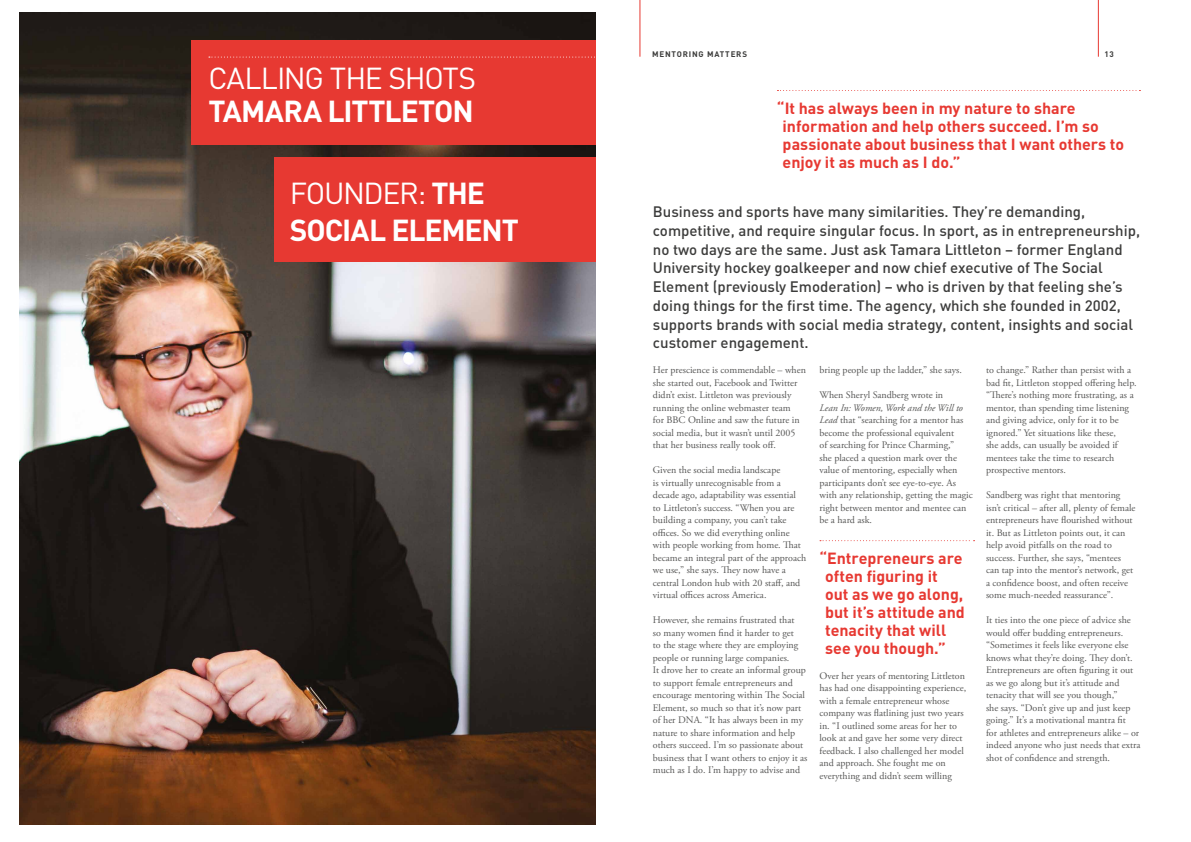
<style>
.page{position:relative;width:1191px;height:842px;background:#fff}
.page>*{position:absolute;margin:0;border:0;box-sizing:border-box;transform-origin:0 0}
.t1{font:700 30px/37.5px "DIN";letter-spacing:-.035em;color:#fff}
.t2{font:30px "DIN";letter-spacing:-.035em;color:#fff}
.t3{font:700 16px/18px "DIN";color:#e73932}
.t4{font:500 15px/18.8px "DIN";color:#3c3c3b}
.t5{font:10px/12.5px "Adobe Garamond Pro";color:#575756}
.t6{font:700 8px "DIN";letter-spacing:.1em;color:#3c3c3b}
.s1{font-weight:400}
.s2{font-style:italic}
</style>
<div class="page">
<img style="left:20px;top:13px;width:575px;height:812px">
<div style="left:191px;top:40px;width:404px;height:105px;background:#e73932"></div>
<svg style="left:209px;top:57px;width:387px;height:1px"></svg>
<div style="left:274px;top:158px;width:321px;height:104px;background:#e73932"></div>
<hr style="left:1097px;top:0;width:1px;height:57px;background:#e73932">
<hr style="left:639px;top:0;width:1px;height:57px;background:#e73932">
<svg style="left:820px;top:540px;width:154px;height:1px"></svg>
<svg style="left:777px;top:90px;width:363px;height:1px"></svg>
<h1 class="t2" style="left:208px;top:59px;width:269px">CALLING THE SHOTS</h1>
<h1 class="t1" style="left:208px;top:91px;width:267px">TAMARA LITTLETON</h1>
<h1 class="t1" style="left:290px;top:173px;width:231px"><span class="s1">FOUNDER:</span> THE<br>SOCIAL ELEMENT</h1>
<p class="t6" style="left:652px;top:49px;width:96px">MENTORING MATTERS</p>
<p class="t6" style="left:1104px;top:49px;width:11px">13</p>
<h2 class="t3" style="left:782px;top:98px;width:343px;text-indent:-6px">“It has always been in my nature to share information and help others succeed. I’m so passionate about business that I want others to enjoy it as much as I do.”</h2>
<p class="t4" style="left:653px;top:202px;width:489px">Business and sports have many similarities. They’re demanding, competitive, and require singular focus. In sport, as in entrepreneurship, no two days are the same. Just ask Tamara Littleton – former England University hockey goalkeeper and now chief executive of The Social Element (previously Emoderation) – who is driven by that feeling she’s doing things for the first time. The agency, which she founded in 2002, supports brands with social media strategy, content, insights and social customer engagement.</p>
<p class="t5" style="left:653px;top:364px;width:155px">Her prescience is commendable – when she started out, Facebook and Twitter didn’t exist. Littleton was previously running the online webmaster team<br>for BBC Online and saw the future in social media, but it wasn’t until 2005 that her business really took off.</p>
<p class="t5" style="left:653px;top:464px;width:155px">Given the social media landscape<br>is virtually unrecognisable from a decade ago, adaptability was essential to Littleton’s success. “When you are building a company, you can’t take offices. So we did everything online with people working from home. That became an integral part of the approach we use,” she says. They now have a central London hub with 20 staff, and virtual offices across America.</p>
<p class="t5" style="left:653px;top:614px;width:156px">However, she remains frustrated that<br>so many women find it harder to get<br>to the stage where they are employing people or running large companies.<br>It drove her to create an informal group to support female entrepreneurs and encourage mentoring within The Social Element, so much so that it’s now part of her DNA. “It has always been in my nature to share information and help others succeed. I’m so passionate about business that I want others to enjoy it as much as I do. I’m happy to advise and</p>
<p class="t5" style="left:819px;top:364px;width:144px">bring people up the ladder,” she says.</p>
<p class="t5" style="left:819px;top:389px;width:125px">When Sheryl Sandberg wrote in</p>
<p class="t5" style="left:819px;top:402px;width:155px"><span class="s2">Lean In: Women, Work and the Will to Lead</span> that “searching for a mentor has become the professional equivalent<br>of searching for Prince Charming,”<br>she placed a question mark over the value of mentoring, especially when participants don’t see eye-to-eye. As with any relationship, getting the magic right between mentor and mentee can be a hard ask.</p>
<h2 class="t3" style="left:825px;top:548px;width:141px;text-indent:-6px">“Entrepreneurs are often figuring it out as we go along, but it’s attitude and tenacity that will see you though.”</h2>
<p class="t5" style="left:819px;top:670px;width:148px">Over her years of mentoring Littleton has had one disappointing experience, with a female entrepreneur whose company was flatlining just two years in. “I outlined some areas for her to look at and gave her some very direct feedback. I also challenged her model and approach. She fought me on everything and didn’t seem willing</p>
<p class="t5" style="left:986px;top:364px;width:152px">to change.” Rather than persist with a bad fit, Littleton stopped offering help. “There’s nothing more frustrating, as a mentor, than spending time listening and giving advice, only for it to be ignored.” Yet situations like these,<br>she adds, can usually be avoided if mentees take the time to research prospective mentors.</p>
<p class="t5" style="left:986px;top:489px;width:151px">Sandberg was right that mentoring isn’t critical – after all, plenty of female entrepreneurs have flourished without it. But as Littleton points out, it can help avoid pitfalls on the road to success. Further, she says, “mentees can tap into the mentor’s network, get a confidence boost, and often receive some much-needed reassurance”.</p>
<p class="t5" style="left:986px;top:614px;width:156px">It ties into the one piece of advice she would offer budding entrepreneurs. “Sometimes it feels like everyone else knows what they’re doing. They don’t.<br>Entrepreneurs are often figuring it out as we go along but it’s attitude and tenacity that will see you though,”<br>she says. “Don’t give up and just keep going.” It’s a motivational mantra fit<br>for athletes and entrepreneurs alike – or indeed anyone who just needs that extra shot of confidence and strength.</p>
</div>
